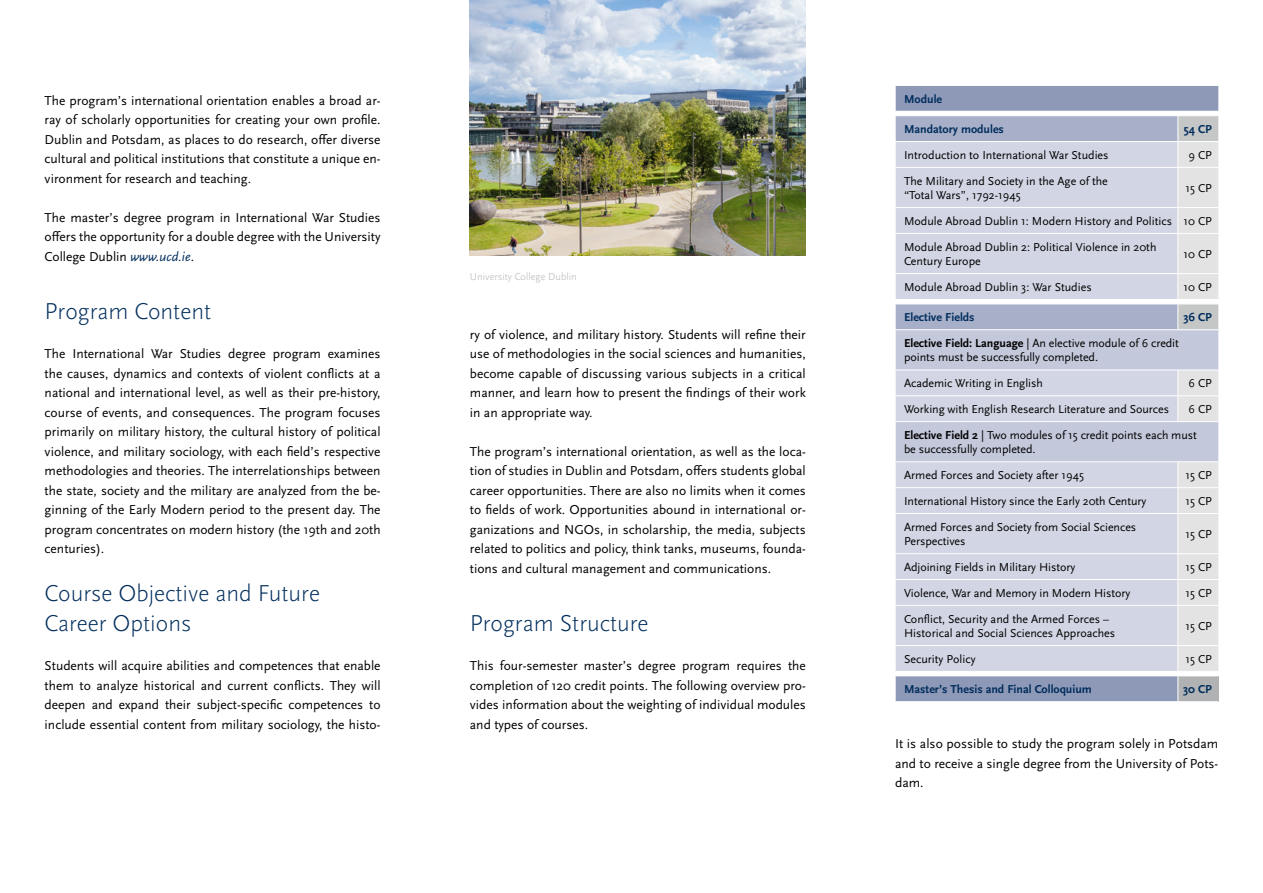
<style>
.page{position:relative;width:1263px;height:893px;background:#fff}
.page>*{position:absolute;margin:0;border:0;box-sizing:border-box;transform-origin:0 0}
.t1{font:300 24px/30px "Scala Sans Pro";color:#002d5c}
.t2{font:13.5px/19.5px "Scala Sans Pro";color:#000;text-align:justify}
.t3{font:12px/14.4px "Scala Sans Pro";letter-spacing:-.005em;color:#000}
.t4{font:700 12px "Scala Sans Pro";color:#002d5c}
.t5{font:300 10.5px "Scala Sans Pro";color:#b1b2b3}
.s1{font-style:italic;color:#002d5c}
.s2{font-weight:700}
</style>
<div class="page">
<svg style="left:895px;top:86px;width:323px;height:615px;background:#cbcfdd"></svg>
<hr style="left:1178px;top:111px;width:40px;height:1px;background:#fff">
<hr style="left:895px;top:115px;width:283px;height:1px;background:#fff">
<hr style="left:1178px;top:115px;width:40px;height:1px;background:#fff">
<hr style="left:895px;top:304px;width:283px;height:1px;background:#fff">
<hr style="left:1178px;top:304px;width:40px;height:1px;background:#fff">
<img style="left:470px;top:0;width:336px;height:255px">
<p class="t2" style="left:45px;top:90px;width:337px">The program’s international orientation enables a broad ar&shy;ray of scholarly opportunities for creating your own profile.<br>Dublin and Potsdam, as places to do research, offer diverse cultural and political institutions that constitute a unique en&shy;vironment for research and teaching.</p>
<p class="t2" style="left:45px;top:207px;width:337px">The master’s degree program in International War Studies offers the opportunity for a double degree with the University College Dublin <span class="s1">www.ucd.ie</span>.</p>
<h1 class="t1" style="left:45px;top:296px;width:168px">Program Content</h1>
<p class="t2" style="left:45px;top:344px;width:337px">The International War Studies degree program examines the causes, dynamics and contexts of violent conflicts at a national and international level, as well as their pre-history, course of events, and consequences. The program focuses primarily on military history, the cultural history of political violence, and military sociology, with each field’s respective methodologies and theories. The interrelationships between the state, society and the military are analyzed from the be&shy;ginning of the Early Modern period to the present day. The program concentrates on modern history (the 19th and 20th centuries).</p>
<h1 class="t1" style="left:45px;top:578px;width:277px">Course Objective and Future<br>Career Options</h1>
<p class="t2" style="left:45px;top:656px;width:337px">Students will acquire abilities and competences that enable them to analyze historical and current conflicts. They will deepen and expand their subject-specific competences to include essential content from military sociology, the histo-</p>
<p class="t5" style="left:470px;top:271px;width:108px">University College Dublin</p>
<p class="t2" style="left:470px;top:324px;width:337px">ry of violence, and military history. Students will refine their use of methodologies in the social sciences and humanities, become capable of discussing various subjects in a critical manner, and learn how to present the findings of their work in an appropriate way.</p>
<p class="t2" style="left:470px;top:441px;width:337px">The program’s international orientation, as well as the loca&shy;tion of studies in Dublin and Potsdam, offers students global career opportunities. There are also no limits when it comes to fields of work. Opportunities abound in international or&shy;ganizations and NGOs, in scholarship, the media, subjects related to politics and policy, think tanks, museums, founda&shy;tions and cultural management and communications.</p>
<h1 class="t1" style="left:470px;top:608px;width:180px">Program Structure</h1>
<p class="t2" style="left:470px;top:656px;width:337px">This four-semester master’s degree program requires the completion of 120 credit points. The following overview pro&shy;vides information about the weighting of individual modules and types of courses.</p>
<p class="t4" style="left:904px;top:92px;width:40px">Module</p>
<p class="t4" style="left:904px;top:122px;width:101px">Mandatory modules</p>
<p class="t4" style="left:1184px;top:122px;width:30px">54 CP</p>
<p class="t3" style="left:904px;top:148px;width:206px">Introduction to International War Studies</p>
<p class="t3" style="left:1188px;top:148px;width:25px">9 CP</p>
<p class="t3" style="left:904px;top:174px;width:205px">The Military and Society in the Age of the “Total Wars”, 1792-1945</p>
<p class="t3" style="left:1185px;top:181px;width:28px">15 CP</p>
<p class="t3" style="left:904px;top:208px;width:309px;line-height:25.8px">Module Abroad Dublin 1: Modern History and Politics 10 CP<br>Module Abroad Dublin 2: Political Violence in 20th</p>
<p class="t3" style="left:904px;top:254px;width:78px">Century Europe</p>
<p class="t3" style="left:1183px;top:247px;width:30px">10 CP</p>
<p class="t3" style="left:904px;top:280px;width:189px">Module Abroad Dublin 3: War Studies</p>
<p class="t3" style="left:1183px;top:280px;width:30px">10 CP</p>
<p class="t4" style="left:904px;top:310px;width:72px">Elective Fields</p>
<p class="t4" style="left:1183px;top:310px;width:30px">36 CP</p>
<p class="t3" style="left:904px;top:336px;width:276px"><span class="s2">Elective Field: Language</span> | An elective module of 6 credit points must be successfully completed.</p>
<p class="t3" style="left:904px;top:376px;width:140px">Academic Writing in English</p>
<p class="t3" style="left:1188px;top:376px;width:25px">6 CP</p>
<p class="t3" style="left:904px;top:402px;width:267px">Working with English Research Literature and Sources</p>
<p class="t3" style="left:904px;top:396px;width:309px;line-height:25.8px;text-indent:284px">6 CP<br><span class="s2">Elective Field 2</span> | Two modules of 15 credit points each must</p>
<p class="t3" style="left:904px;top:436px;width:181px;line-height:25.8px">be successfully completed.<br>Armed Forces and Society after 1945</p>
<p class="t3" style="left:1185px;top:468px;width:28px">15 CP</p>
<p class="t3" style="left:904px;top:494px;width:244px">International History since the Early 20th Century</p>
<p class="t3" style="left:1185px;top:494px;width:28px">15 CP</p>
<p class="t3" style="left:904px;top:520px;width:234px">Armed Forces and Society from Social Sciences<br>Perspectives</p>
<p class="t3" style="left:1185px;top:527px;width:28px">15 CP</p>
<p class="t3" style="left:904px;top:560px;width:173px">Adjoining Fields in Military History</p>
<p class="t3" style="left:1185px;top:560px;width:28px">15 CP</p>
<p class="t3" style="left:904px;top:586px;width:228px">Violence, War and Memory in Modern History</p>
<p class="t3" style="left:1185px;top:586px;width:28px">15 CP</p>
<p class="t3" style="left:904px;top:611px;width:213px">Conflict, Security and the Armed Forces –<br>Historical and Social Sciences Approaches</p>
<p class="t3" style="left:1185px;top:619px;width:28px">15 CP</p>
<p class="t3" style="left:904px;top:652px;width:73px">Security Policy</p>
<p class="t3" style="left:1185px;top:652px;width:28px">15 CP</p>
<p class="t4" style="left:904px;top:682px;width:189px">Master’s Thesis and Final Colloquium</p>
<p class="t4" style="left:1183px;top:682px;width:30px">30 CP</p>
<p class="t2" style="left:895px;top:734px;width:325px">It is also possible to study the program solely in Potsdam and to receive a single degree from the University of Pots&shy;dam.</p>
</div>
